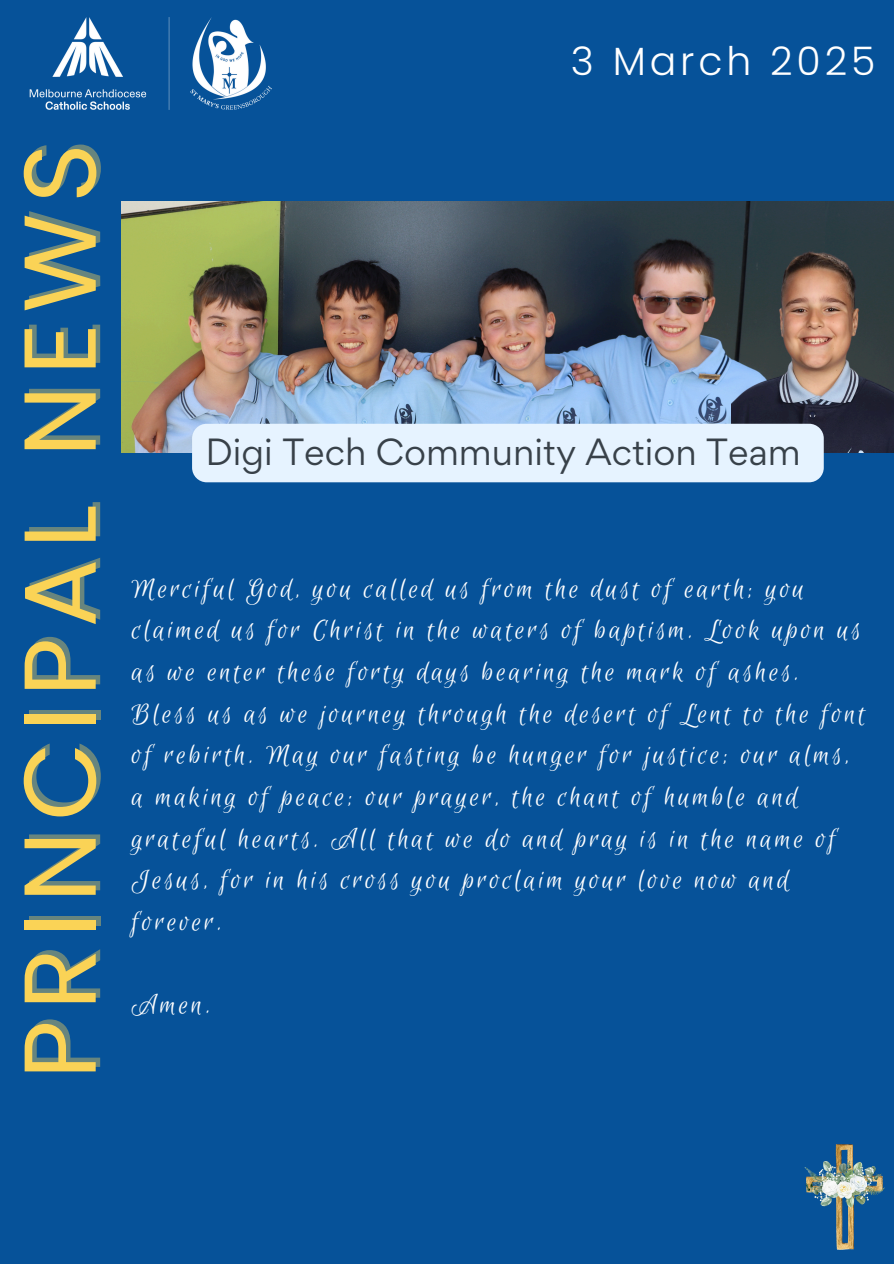
<style>
.page{position:relative;width:894px;height:1264px;background:#fff}
.page>*{position:absolute;margin:0;border:0;box-sizing:border-box;transform-origin:0 0}
.t1{font:101.85px "Poppins";letter-spacing:.1em;color:#fad356}
.t2{font:300 39.3px "Poppins";letter-spacing:.1em;color:#fff}
.t3{font:33.75px "Gordita";color:#384149}
.t4{font:30px/41.7px "Euphoria Script";letter-spacing:.1em;color:#fff}
</style>
<div class="page">
<div style="left:0;top:0;width:893px;height:1263px;background:#065299"></div>
<img style="left:29px;top:17px;width:243px;height:93px">
<img style="left:804px;top:1144px;width:80px;height:105px">
<img style="left:121px;top:201px;width:703px;height:251px">
<img style="left:730px;top:233px;width:163px;height:220px">
<div style="left:192px;top:424px;width:631px;height:58px;background:#e6f3ff"></div>
<p class="t1" style="left:-11px;top:1079px;width:937px;rotate:-90deg">PRINCIPAL NEWS</p>
<p class="t2" style="left:570px;top:34px;width:306px">3 March 2025</p>
<p class="t3" style="left:205px;top:429px;width:596px">Digi Tech Community Action Team</p>
<p class="t4" style="left:132px;top:569px;width:735px">Merciful God, you called us from the dust of earth; you claimed us for Christ in the waters of baptism. Look upon us as we enter these forty days bearing the mark of ashes.<br>Bless us as we journey through the desert of Lent to the font of rebirth. May our fasting be hunger for justice; our alms, a making of peace; our prayer, the chant of humble and grateful hearts. All that we do and pray is in the name of Jesus, for in his cross you proclaim your love now and forever.</p>
<h3 class="t4" style="left:132px;top:985px;width:81px">Amen.</h3>
</div>
